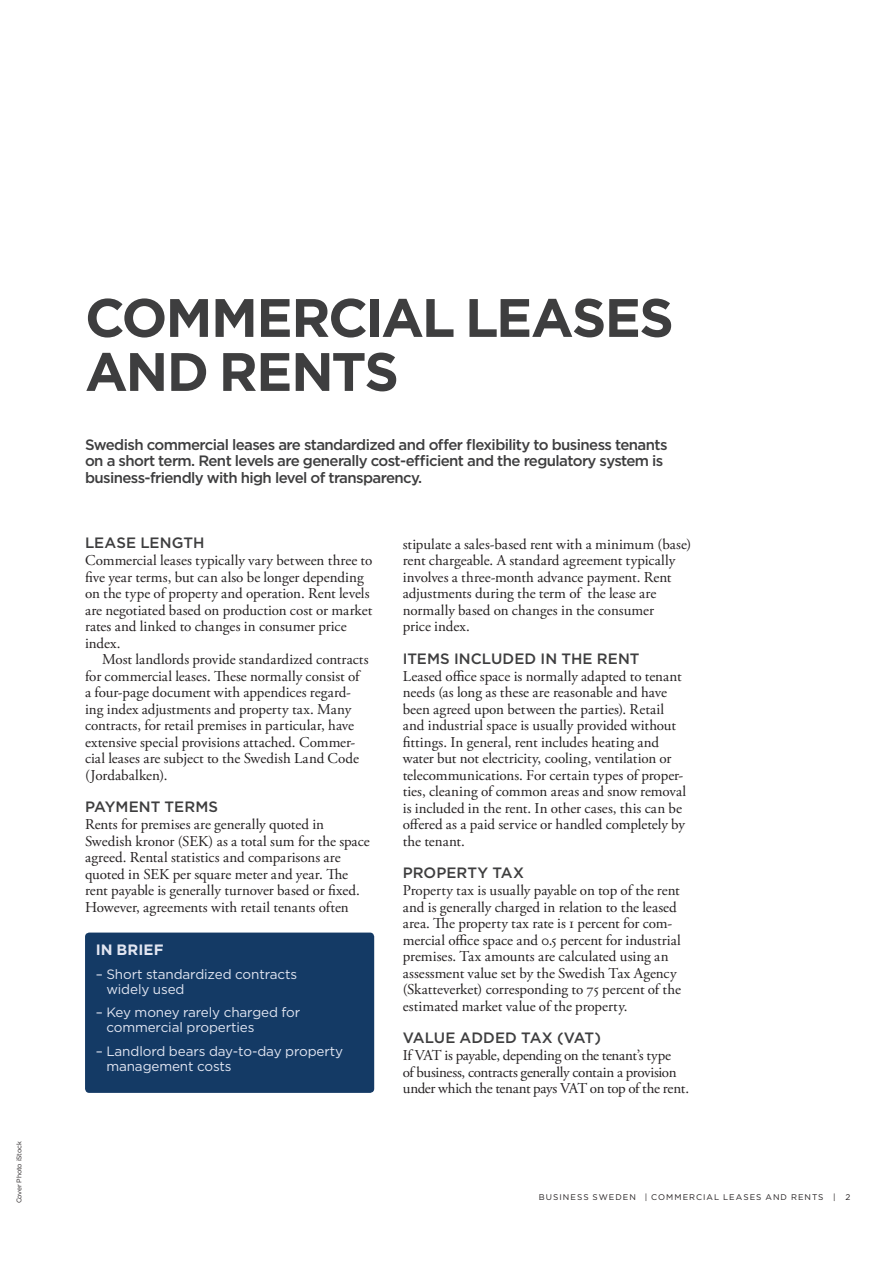
<style>
.page{position:relative;width:893px;height:1263px;background:#fff}
.page>*{position:absolute;margin:0;border:0;box-sizing:border-box;transform-origin:0 0}
.Rubrik_stor{font:700 54px/54px "Gotham";letter-spacing:-.035em;color:#3e3e3f}
.Bröd{font:15px/16.5px "Adobe Garamond Pro";color:#231f20}
.Bröd_indrag{font:15px/16.5px "Adobe Garamond Pro";color:#231f20}
.Ingress{font:500 15px/16.5px "Gotham";letter-spacing:-.04em;color:#3e3e3f}
.Bröd-2{font:15px/16.5px "Adobe Garamond Pro";letter-spacing:-.025em;color:#231f20}
.Rubrik_mellan{font:500 15px "Gotham";letter-spacing:.005em;color:#3e3e3f}
.Rubrik_Faktaruta{font:700 15px "Gotham";letter-spacing:.005em;color:#e2e6f2}
.Bröd_Faktaruta{font:13.5px/15px "Gotham";letter-spacing:-.01em;color:#e2e6f2}
.t1{font:8.25px "Gotham";letter-spacing:.125em;color:#231f20}
.Fotobyline__cia{font:6.75px "Gotham";letter-spacing:-.02em;color:#231f20}
</style>
<div class="page">
<div style="left:85px;top:932px;width:289px;height:161px;background:#143a65;border-radius:4px"></div>
<p class="Fotobyline__cia" style="left:15px;top:1203px;width:64px;rotate:-90deg">Cover Photo iStock</p>
<p class="Rubrik_stor" style="left:85px;top:290px;width:590px">COMMERCIAL LEASES<br>AND RENTS</p>
<p class="Ingress" style="left:85px;top:436px;width:584px">Swedish commercial leases are standardized and offer flexibility to business tenants on a short term. Rent levels are generally cost-efficient and the regulatory system is business-friendly with high level of transparency.</p>
<p class="Rubrik_mellan" style="left:85px;top:533px;width:121px">LEASE LENGTH</p>
<p class="Bröd" style="left:85px;top:553px;width:289px">Commercial leases typically vary between three to five year terms, but can also be longer depending on the type of property and operation. Rent levels are negotiated based on production cost or market rates and linked to changes in consumer price index.</p>
<p class="Bröd_indrag" style="left:85px;top:652px;width:285px;text-indent:17px">Most landlords provide standardized contracts for commercial leases. These normally consist of a four-page document with appendices regard&shy;ing index adjustments and property tax. Many contracts, for retail premises in particular, have extensive special provisions attached. Commer&shy;cial leases are subject to the Swedish Land Code (Jordabalken).</p>
<p class="Rubrik_mellan" style="left:85px;top:797px;width:135px">PAYMENT TERMS</p>
<p class="Bröd" style="left:85px;top:817px;width:286px">Rents for premises are generally quoted in Swedish kronor (SEK) as a total sum for the space agreed. Rental statistics and comparisons are quoted in SEK per square meter and year. The rent payable is generally turnover based or fixed.<br>However, agreements with retail tenants often</p>
<p class="Rubrik_Faktaruta" style="left:96px;top:940px;width:70px">IN BRIEF</p>
<p class="Bröd_Faktaruta" style="left:106px;top:966px;width:192px;text-indent:-11px">– Short standardized contracts widely used</p>
<p class="Bröd_Faktaruta" style="left:106px;top:1005px;width:195px;text-indent:-11px">– Key money rarely charged for commercial properties</p>
<p class="Bröd_Faktaruta" style="left:106px;top:1043px;width:238px;text-indent:-11px">– Landlord bears day-to-day property management costs</p>
<p class="Bröd" style="left:403px;top:536px;width:290px">stipulate a sales-based rent with a minimum (base) rent chargeable. A standard agreement typically involves a three-month advance payment. Rent adjustments during the term of the lease are normally based on changes in the consumer<br>price index.</p>
<p class="Rubrik_mellan" style="left:403px;top:648px;width:238px">ITEMS INCLUDED IN THE RENT</p>
<p class="Bröd" style="left:403px;top:668px;width:285px">Leased office space is normally adapted to tenant needs (as long as these are reasonable and have been agreed upon between the parties). Retail and industrial space is usually provided without fittings. In general, rent includes heating and water but not electricity, cooling, ventilation or telecommunications. For certain types of proper&shy;ties, cleaning of common areas and snow removal is included in the rent. In other cases, this can be offered as a paid service or handled completely by the tenant.</p>
<p class="Rubrik_mellan" style="left:403px;top:863px;width:123px">PROPERTY TAX</p>
<p class="Bröd" style="left:403px;top:883px;width:280px">Property tax is usually payable on top of the rent and is generally charged in relation to the leased area. The property tax rate is 1 percent for com&shy;mercial office space and 0.5 percent for industrial premises. Tax amounts are calculated using an assessment value set by the Swedish Tax Agency (Skatteverket) corresponding to 75 percent of the estimated market value of the property.</p>
<p class="Rubrik_mellan" style="left:403px;top:1028px;width:200px">VALUE ADDED TAX (VAT)</p>
<p class="Bröd-2" style="left:403px;top:1048px;width:288px">If VAT is payable, depending on the tenant’s type<br>of business, contracts generally contain a provision under which the tenant pays VAT on top of the rent.</p>
<p class="t1" style="left:539px;top:1192px;width:313px">BUSINESS SWEDEN | COMMERCIAL LEASES AND RENTS | 2</p>
</div>
